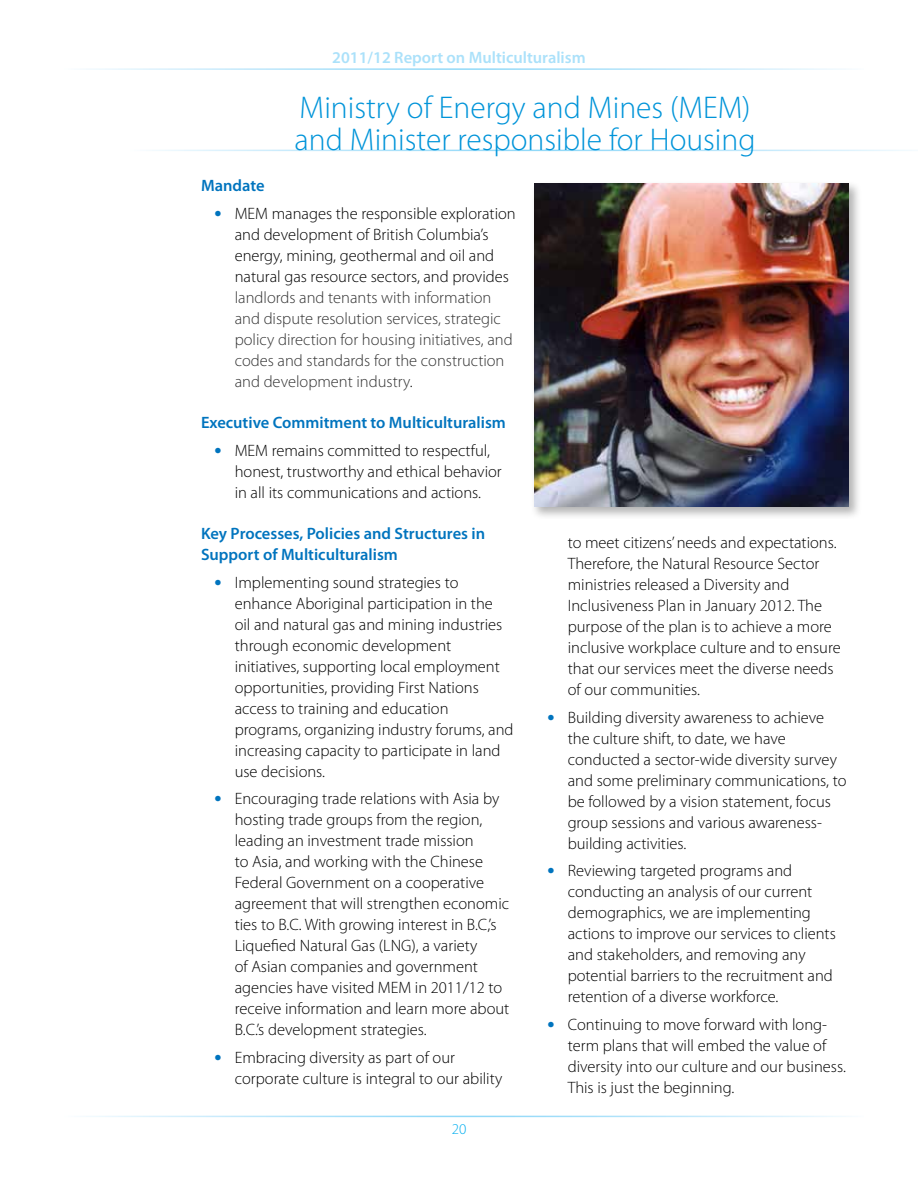
<style>
.page{position:relative;width:918px;height:1188px;background:#fff}
.page>*{position:absolute;margin:0;border:0;box-sizing:border-box;transform-origin:0 0}
.t1{font:300 31.5px/31.5px "Myriad Pro";color:#0094d9}
.t2{font:300 16.5px/21px "Myriad Pro";color:#000}
.t3{font:300 16.5px/21px "Myriad Pro";color:#333}
.t4{font:600 16.5px/21px "Myriad Pro";color:#0074be}
.t5{font:600 16.5px "Myriad Pro";color:#abe1fa}
.t6{font:300 15px "Myriad Pro";color:#00aeef}
.s1{font-weight:700;font-size:21px;color:#0074be}
.s2{color:#111}
</style>
<div class="page">
<div style="left:531px;top:180px;width:331px;height:340px;background:#000;opacity:.3"></div>
<img style="left:534px;top:184px;width:315px;height:323px">
<p class="t5" style="left:332px;top:49px;width:255px">2011/12 Report on Multiculturalism</p>
<h1 class="t1" style="left:294px;top:92px;width:463px">Ministry of Energy and Mines (MEM) and Minister responsible for Housing</h1>
<p class="t4" style="left:201px;top:175px;width:65px">Mandate</p>
<p class="t2" style="left:235px;top:203px;width:283px;text-indent:-20px"><span class="s1">•</span> MEM manages the responsible exploration and development of British Columbia’s energy, mining, geothermal and oil and natural gas resource sectors, and provides</p>
<p class="t3" style="left:235px;top:287px;width:280px">landlords and tenants with information and dispute resolution services, strategic policy direction for housing initiatives, and codes and standards for the construction and development industry<span class="s2">.</span></p>
<p class="t4" style="left:201px;top:412px;width:306px">Executive Commitment to Multiculturalism</p>
<p class="t2" style="left:235px;top:440px;width:269px;text-indent:-20px"><span class="s1">•</span> MEM remains committed to respectful, honest, trustworthy and ethical behavior in all its communications and actions.</p>
<p class="t4" style="left:201px;top:523px;width:286px">Key Processes, Policies and Structures in<br>Support of Multiculturalism</p>
<p class="t2" style="left:235px;top:572px;width:280px;text-indent:-20px"><span class="s1">•</span> Implementing sound strategies to enhance Aboriginal participation in the<br>oil and natural gas and mining industries through economic development initiatives, supporting local employment opportunities, providing First Nations access to training and education programs, organizing industry forums, and increasing capacity to participate in land use decisions.</p>
<p class="t2" style="left:235px;top:789px;width:276px;text-indent:-20px"><span class="s1">•</span> Encouraging trade relations with Asia by hosting trade groups from the region, leading an investment trade mission<br>to Asia, and working with the Chinese Federal Government on a cooperative agreement that will strengthen economic ties to B.C. With growing interest in B.C,’s Liquefied Natural Gas (LNG), a variety<br>of Asian companies and government agencies have visited MEM in 2011/12 to receive information and learn more about B.C.’s development strategies.</p>
<p class="t2" style="left:235px;top:1047px;width:269px;text-indent:-20px"><span class="s1">•</span> Embracing diversity as part of our corporate culture is integral to our ability</p>
<p class="t6" style="left:452px;top:1121px;width:16px">20</p>
<p class="t2" style="left:568px;top:532px;width:275px">to meet citizens’ needs and expectations.<br>Therefore, the Natural Resource Sector ministries released a Diversity and Inclusiveness Plan in January 2012. The purpose of the plan is to achieve a more inclusive workplace culture and to ensure that our services meet the diverse needs of our communities.</p>
<p class="t2" style="left:568px;top:707px;width:280px;text-indent:-20px"><span class="s1">•</span> Building diversity awareness to achieve the culture shift, to date, we have conducted a sector-wide diversity survey and some preliminary communications, to be followed by a vision statement, focus group sessions and various awareness&shy;building activities.</p>
<p class="t2" style="left:568px;top:861px;width:270px;text-indent:-20px"><span class="s1">•</span> Reviewing targeted programs and conducting an analysis of our current demographics, we are implementing actions to improve our services to clients and stakeholders, and removing any potential barriers to the recruitment and retention of a diverse workforce.</p>
<p class="t2" style="left:568px;top:1014px;width:280px;text-indent:-20px"><span class="s1">•</span> Continuing to move forward with long&shy;term plans that will embed the value of diversity into our culture and our business.<br>This is just the beginning.</p>
</div>
